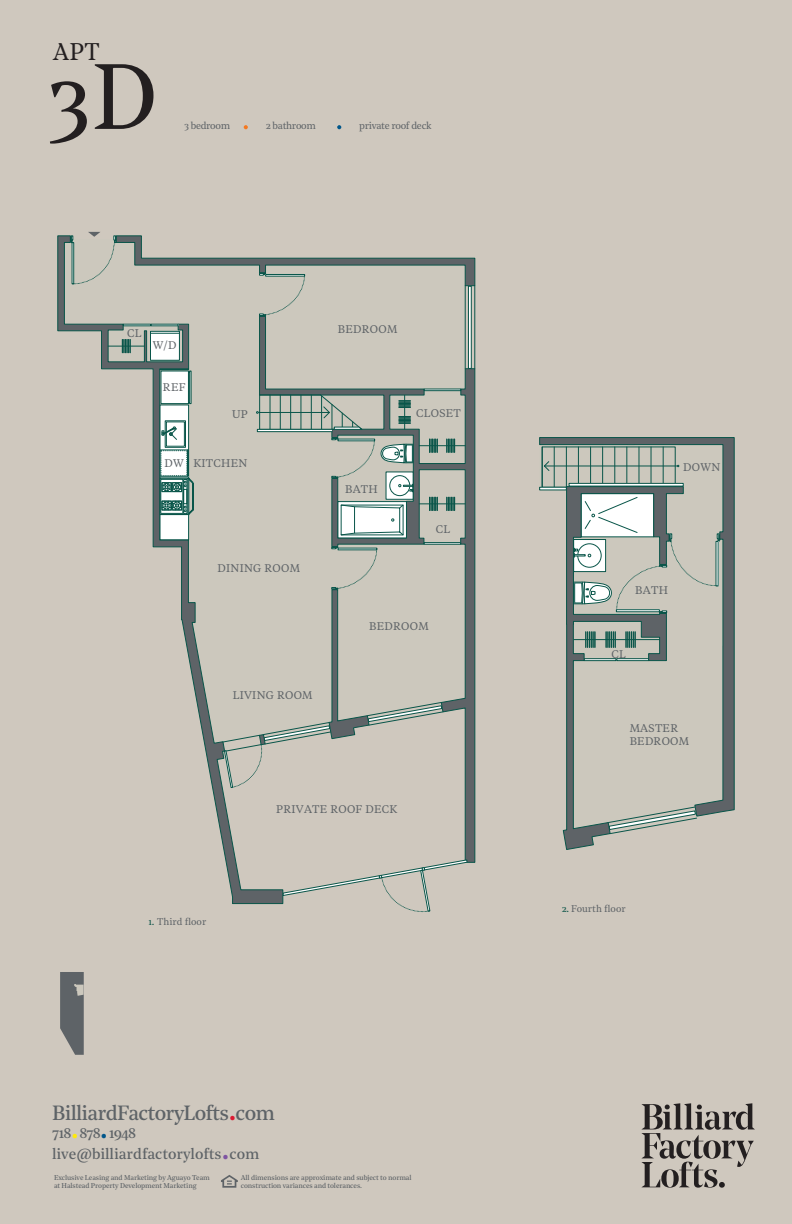
<style>
.page{position:relative;width:792px;height:1224px;background:#cfc8be}
.page>*{position:absolute;margin:0;border:0;box-sizing:border-box;transform-origin:0 0}
.t1{font:92px "Noe Text";color:#231f20}
.t2{font:24px "Noe Text";color:#231f20}
.t3{font:20.5px "Noe Text";letter-spacing:-.035em;color:#5e6367}
.t4{font:15px/20.8px "Noe Text";letter-spacing:-.005em;color:#5e6367}
.t5{font:11.1px/13.3px "Tiempos Text";letter-spacing:.025em;color:#5e6367}
.t6{font:10px "Noe Text";letter-spacing:-.03em;color:#5e6367}
.t7{font:9.8px "Noe Text";color:#5e6367}
.t8{font:7px/8.4px "Noe Text";letter-spacing:-.015em;color:#5e6367}
.s1{color:#0d5549}
.s2{font-size:30px;color:#dc1a32}
.s3{font-size:30px;color:#ffe909}
.s4{font-size:30px;color:#00568a}
.s5{font-size:30px;color:#7f54a2}
</style>
<div class="page">
<svg style="left:221px;top:1175px;width:17px;height:13px"></svg>
<svg style="left:642px;top:1103px;width:113px;height:85px"></svg>
<hr style="left:475px;top:286px;width:1px;height:83px;background:#095549">
<svg style="left:684px;top:817px;width:13px;height:17px"></svg>
<svg style="left:283px;top:317px;width:192px;height:546px"></svg>
<svg style="left:57px;top:235px;width:226px;height:669px"></svg>
<svg style="left:331px;top:437px;width:44px;height:42px"></svg>
<svg style="left:223px;top:546px;width:220px;height:242px"></svg>
<svg style="left:70px;top:232px;width:405px;height:85px"></svg>
<svg style="left:256px;top:395px;width:107px;height:35px"></svg>
<div style="left:424px;top:389px;width:37px;height:2px;border:1px solid #095549"></div>
<div style="left:424px;top:542px;width:37px;height:2px;border:1px solid #095549"></div>
<div style="left:257px;top:429px;width:75px;height:3px;background:#fff;border:1px solid #095549"></div>
<div style="left:150px;top:331px;width:29px;height:29px;background:#fff"></div>
<div style="left:150px;top:331px;width:30px;height:29px;border:1px solid #095549"></div>
<svg style="left:150px;top:333px;width:29px;height:1px"></svg>
<hr style="left:108px;top:346px;width:36px;height:1px;background:#095549">
<hr style="left:419px;top:446px;width:46px;height:1px;background:#095549">
<hr style="left:419px;top:504px;width:46px;height:1px;background:#095549">
<hr style="left:404px;top:395px;width:1px;height:34px;background:#095549">
<svg style="left:283px;top:860px;width:184px;height:53px"></svg>
<svg style="left:539px;top:437px;width:196px;height:380px"></svg>
<svg style="left:563px;top:486px;width:121px;height:364px"></svg>
<svg style="left:60px;top:972px;width:24px;height:83px"></svg>
<svg style="left:244px;top:125px;width:4px;height:4px"></svg>
<svg style="left:337px;top:125px;width:4px;height:4px"></svg>
<h2 class="t2" style="left:53px;top:34px;width:48px">APT</h2>
<p class="t1" style="left:49px;top:29px;width:110px">3D</p>
<p class="t6" style="left:184px;top:118px;width:47px">3 bedroom</p>
<p class="t6" style="left:266px;top:118px;width:52px">2 bathroom</p>
<p class="t6" style="left:359px;top:118px;width:74px">private roof deck</p>
<p class="t5" style="left:127px;top:326px;width:16px">CL</p>
<p class="t5" style="left:153px;top:338px;width:25px">W/D</p>
<p class="t5" style="left:338px;top:322px;width:61px">BEDROOM</p>
<p class="t5" style="left:163px;top:380px;width:24px">REF</p>
<p class="t5" style="left:232px;top:407px;width:17px">UP</p>
<p class="t5" style="left:165px;top:455px;width:21px">DW</p>
<p class="t5" style="left:193px;top:456px;width:56px">KITCHEN</p>
<p class="t5" style="left:217px;top:561px;width:84px">DINING ROOM</p>
<p class="t5" style="left:233px;top:688px;width:81px">LIVING ROOM</p>
<p class="t5" style="left:345px;top:482px;width:34px">BATH</p>
<p class="t5" style="left:416px;top:406px;width:46px">CLOSET</p>
<p class="t5" style="left:436px;top:522px;width:16px">CL</p>
<p class="t5" style="left:369px;top:619px;width:61px">BEDROOM</p>
<p class="t5" style="left:276px;top:802px;width:123px">PRIVATE ROOF DECK</p>
<p class="t7" style="left:148px;top:914px;width:60px"><span class="s1">1.</span> Third floor</p>
<h3 class="t3" style="left:52px;top:1097px;width:224px">BilliardFactoryLofts<span class="s2">.</span>com</h3>
<h3 class="t4" style="left:52px;top:1122px;width:209px">718<span class="s3">.</span> 878<span class="s4">.</span> 1948 live@billiardfactorylofts<span class="s5">.</span>com</h3>
<p class="t8" style="left:54px;top:1173px;width:157px">Exclusive Leasing and Marketing by Aguayo Team at Halstead Property Development Marketing</p>
<p class="t8" style="left:241px;top:1173px;width:172px">All dimensions are approximate and subject to normal construction variances and tolerances.</p>
<p class="t5" style="left:683px;top:459px;width:39px">DOWN</p>
<p class="t5" style="left:635px;top:583px;width:34px">BATH</p>
<p class="t5" style="left:611px;top:647px;width:16px">CL</p>
<p class="t5" style="left:630px;top:721px;width:61px">MASTER<br>BEDROOM</p>
<p class="t7" style="left:562px;top:901px;width:65px"><span class="s1">2.</span> Fourth floor</p>
</div>
